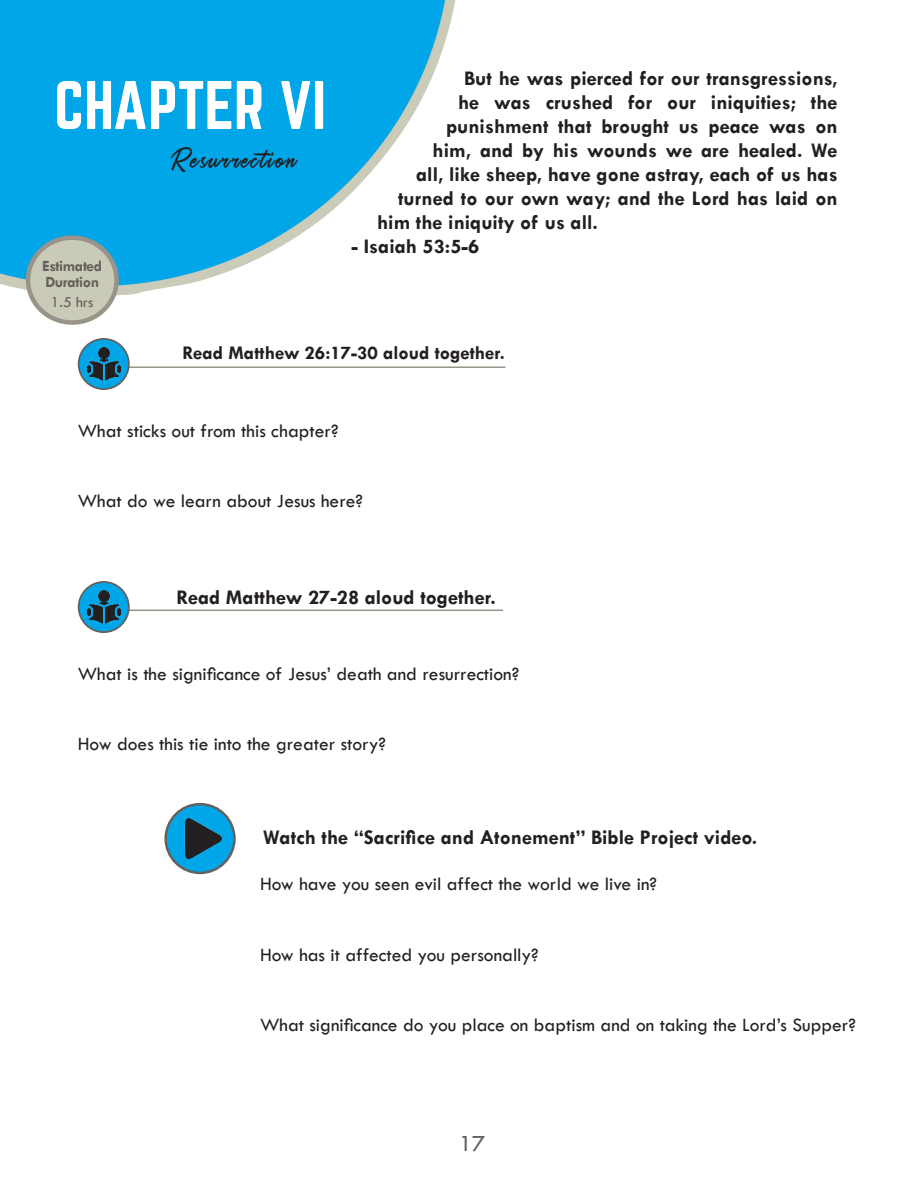
<style>
.page{position:relative;width:918px;height:1188px;background:#fff}
.page>*{position:absolute;margin:0;border:0;box-sizing:border-box;transform-origin:0 0}
.t1{font:60px "Norwester";letter-spacing:-.01em;color:#fff}
.t2{font:25.5px "Saltery Alternate";letter-spacing:.08em;color:#231f20}
.t3{font:24px "Tw Cen";color:#65605b}
.t4{font:700 21px "Tw Cen";color:#231f20}
.t5{font:19.5px "Tw Cen";color:#231f20}
.t6{font:700 19.5px "Tw Cen";color:#231f20}
.t7{font:700 15.75px/16.5px "Tw Cen";letter-spacing:-.03em;color:#65605b}
.t8{font:15.75px "Tw Cen";color:#65605b}
</style>
<div class="page">
<img style="left:0;top:0;width:456px;height:295px">
<hr style="left:94px;top:366px;width:411px;height:2px;background:#9a938a">
<svg style="left:79px;top:339px;width:50px;height:50px"></svg>
<img style="left:87px;top:347px;width:34px;height:34px">
<div style="left:78px;top:338px;width:52px;height:52px;border:2px solid #65605b;border-radius:50%"></div>
<hr style="left:104px;top:610px;width:399px;height:1px;background:#9a938a">
<svg style="left:79px;top:582px;width:50px;height:50px"></svg>
<img style="left:87px;top:590px;width:34px;height:34px">
<div style="left:78px;top:581px;width:52px;height:52px;border:2px solid #65605b;border-radius:50%"></div>
<div style="left:166px;top:804px;width:68px;height:69px;background:#00a6e8;border-radius:50%"></div>
<img style="left:184px;top:818px;width:39px;height:41px">
<div style="left:164px;top:803px;width:72px;height:71px;border:2px solid #65605b;border-radius:50%"></div>
<div style="left:28px;top:238px;width:89px;height:85px;background:#c9cab8;border-radius:50%"></div>
<div style="left:26px;top:235px;width:93px;height:90px;border:4px solid #9a938a;border-radius:50%"></div>
<h1 class="t1" style="left:54px;top:76px;width:268px">CHAPTER VI</h1>
<p class="t7" style="left:42px;top:257px;width:61px">Estimated<br>Duration</p>
<p class="t8" style="left:51px;top:292px;width:44px">1.5 hrs</p>
<p class="t2" style="left:169px;top:140px;width:130px">Resurrection</p>
<p class="t4" style="left:464px;top:65px;width:375px">But he was pierced for our transgressions,</p>
<p class="t4" style="left:458px;top:89px;width:381px">he was crushed for our iniquities; the</p>
<p class="t4" style="left:446px;top:113px;width:393px">punishment that brought us peace was on</p>
<p class="t4" style="left:433px;top:137px;width:406px">him, and by his wounds we are healed. We</p>
<p class="t4" style="left:416px;top:161px;width:423px">all, like sheep, have gone astray, each of us has</p>
<p class="t4" style="left:398px;top:185px;width:441px">turned to our own way; and the Lord has laid on</p>
<p class="t4" style="left:377px;top:209px;width:222px">him the iniquity of us all.</p>
<p class="t4" style="left:352px;top:233px;width:129px">- Isaiah 53:5-6</p>
<p class="t6" style="left:182px;top:342px;width:324px">Read Matthew 26:17-30 aloud together.</p>
<p class="t5" style="left:78px;top:419px;width:262px">What sticks out from this chapter?</p>
<p class="t5" style="left:78px;top:489px;width:287px">What do we learn about Jesus here?</p>
<p class="t4" style="left:176px;top:584px;width:321px">Read Matthew 27-28 aloud together.</p>
<p class="t5" style="left:78px;top:662px;width:443px">What is the significance of Jesus’ death and resurrection?</p>
<p class="t5" style="left:78px;top:732px;width:310px">How does this tie into the greater story?</p>
<p class="t4" style="left:263px;top:825px;width:496px">Watch the “Sacrifice and Atonement” Bible Project video.</p>
<p class="t5" style="left:260px;top:873px;width:399px">How have you seen evil affect the world we live in?</p>
<p class="t5" style="left:260px;top:943px;width:280px">How has it affected you personally?</p>
<p class="t5" style="left:260px;top:1013px;width:597px">What significance do you place on baptism and on taking the Lord’s Supper?</p>
<p class="t3" style="left:459px;top:1129px;width:28px">17</p>
</div>
